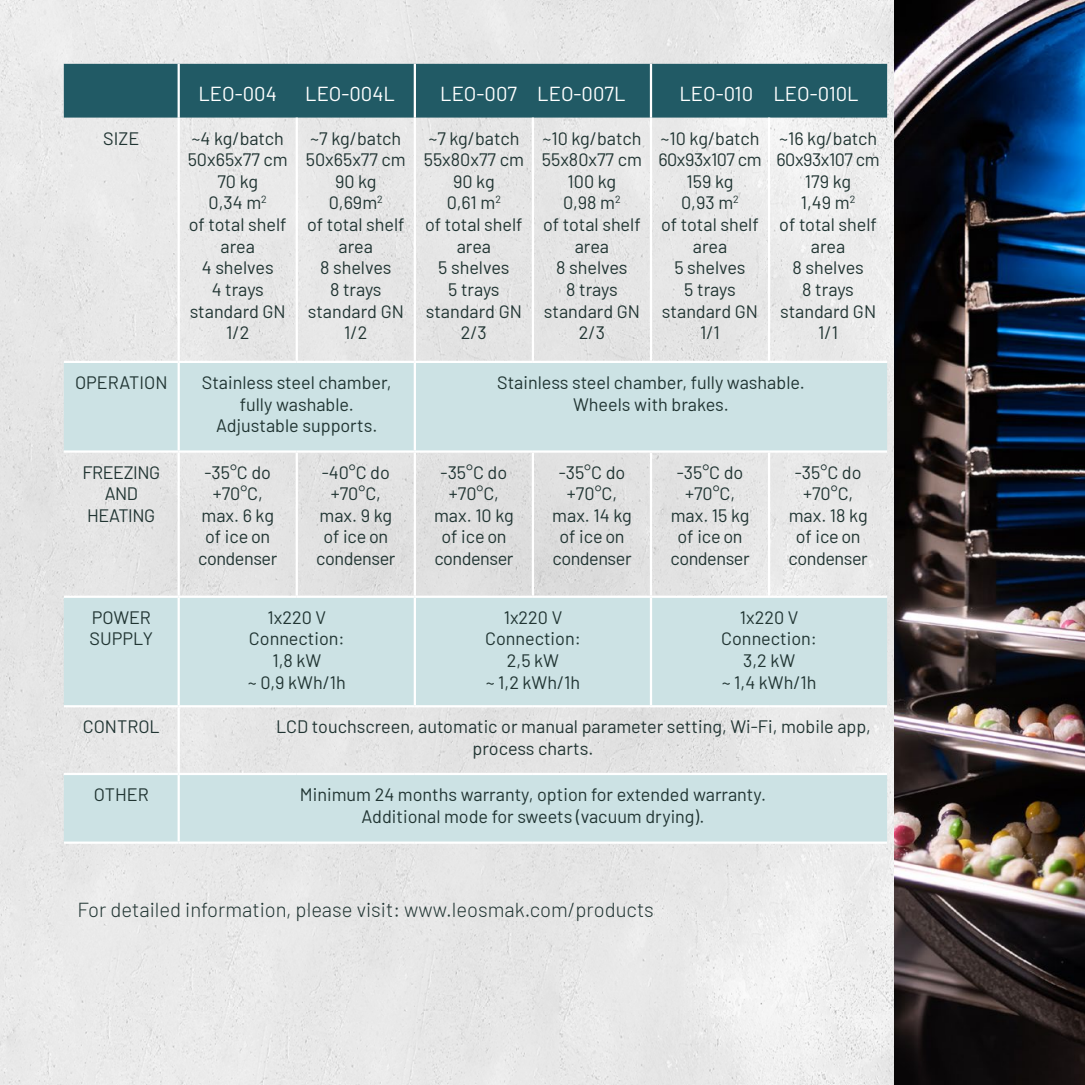
<style>
.page{position:relative;width:1085px;height:1085px;background:#fff}
.page>*{position:absolute;margin:0;border:0;box-sizing:border-box;transform-origin:0 0}
.t1{font:300 20.25px "Barlow";color:#213533}
.t2{font:20.25px "Barlow";color:#fff}
.t3{font:18px/21.6px "Barlow";color:#213533;text-align:center}
.t4{font:18px/21.6px "Barlow";letter-spacing:-.02em;color:#213533;text-align:center}
.t5{font:18px/21.6px "Barlow";letter-spacing:-.025em;color:#213533;text-align:center}
</style>
<div class="page">
<img style="left:0;top:0;width:894px;height:1084px">
<img style="left:894px;top:0;width:190px;height:1084px">
<div style="left:64px;top:64px;width:823px;height:54px;background:#215a65"></div>
<div style="left:64px;top:363px;width:823px;height:87px;background:#cce2e4"></div>
<svg style="left:64px;top:597px;width:823px;height:244px;background:#d3e2e4"></svg>
<hr style="left:177px;top:64px;width:3px;height:54px;background:#fff">
<hr style="left:413px;top:64px;width:3px;height:54px;background:#fff">
<hr style="left:649px;top:64px;width:3px;height:54px;background:#fff">
<hr style="left:177px;top:118px;width:3px;height:243px;background:#fff">
<hr style="left:295px;top:118px;width:3px;height:243px;background:#fff">
<hr style="left:413px;top:118px;width:3px;height:243px;background:#fff">
<hr style="left:531px;top:118px;width:3px;height:243px;background:#fff">
<hr style="left:649px;top:118px;width:3px;height:243px;background:#fff">
<hr style="left:64px;top:361px;width:115px;height:2px;background:#fff">
<hr style="left:179px;top:361px;width:118px;height:2px;background:#fff">
<hr style="left:177px;top:363px;width:3px;height:87px;background:#fff">
<hr style="left:297px;top:361px;width:118px;height:2px;background:#fff">
<hr style="left:415px;top:361px;width:118px;height:2px;background:#fff">
<hr style="left:413px;top:363px;width:3px;height:87px;background:#fff">
<hr style="left:533px;top:361px;width:118px;height:2px;background:#fff">
<hr style="left:651px;top:361px;width:118px;height:2px;background:#fff">
<hr style="left:769px;top:361px;width:118px;height:2px;background:#fff">
<hr style="left:64px;top:450px;width:115px;height:2px;background:#fff">
<hr style="left:179px;top:450px;width:118px;height:2px;background:#fff">
<hr style="left:177px;top:452px;width:3px;height:143px;background:#fff">
<hr style="left:297px;top:450px;width:118px;height:2px;background:#fff">
<hr style="left:295px;top:452px;width:3px;height:143px;background:#fff">
<hr style="left:415px;top:450px;width:118px;height:2px;background:#fff">
<hr style="left:413px;top:452px;width:3px;height:143px;background:#fff">
<hr style="left:533px;top:450px;width:118px;height:2px;background:#fff">
<hr style="left:531px;top:452px;width:3px;height:143px;background:#fff">
<hr style="left:651px;top:450px;width:118px;height:2px;background:#fff">
<hr style="left:649px;top:452px;width:3px;height:143px;background:#fff">
<hr style="left:769px;top:450px;width:118px;height:2px;background:#fff">
<hr style="left:64px;top:595px;width:115px;height:2px;background:#fff">
<hr style="left:179px;top:595px;width:118px;height:2px;background:#fff">
<hr style="left:177px;top:597px;width:3px;height:108px;background:#fff">
<hr style="left:297px;top:595px;width:118px;height:2px;background:#fff">
<hr style="left:415px;top:595px;width:118px;height:2px;background:#fff">
<hr style="left:413px;top:597px;width:3px;height:108px;background:#fff">
<hr style="left:533px;top:595px;width:118px;height:2px;background:#fff">
<hr style="left:651px;top:595px;width:118px;height:2px;background:#fff">
<hr style="left:649px;top:597px;width:3px;height:108px;background:#fff">
<hr style="left:769px;top:595px;width:118px;height:2px;background:#fff">
<hr style="left:64px;top:705px;width:115px;height:2px;background:#fff">
<hr style="left:179px;top:705px;width:118px;height:2px;background:#fff">
<hr style="left:177px;top:707px;width:3px;height:65px;background:#fff">
<hr style="left:297px;top:705px;width:118px;height:2px;background:#fff">
<hr style="left:415px;top:705px;width:118px;height:2px;background:#fff">
<hr style="left:533px;top:705px;width:118px;height:2px;background:#fff">
<hr style="left:651px;top:705px;width:118px;height:2px;background:#fff">
<hr style="left:769px;top:705px;width:118px;height:2px;background:#fff">
<hr style="left:64px;top:772px;width:115px;height:3px;background:#fff">
<hr style="left:179px;top:772px;width:118px;height:3px;background:#fff">
<hr style="left:177px;top:775px;width:3px;height:66px;background:#fff">
<hr style="left:297px;top:772px;width:118px;height:3px;background:#fff">
<hr style="left:415px;top:772px;width:118px;height:3px;background:#fff">
<hr style="left:533px;top:772px;width:118px;height:3px;background:#fff">
<hr style="left:651px;top:772px;width:118px;height:3px;background:#fff">
<hr style="left:769px;top:772px;width:118px;height:3px;background:#fff">
<hr style="left:64px;top:841px;width:115px;height:2px;background:#fff">
<hr style="left:179px;top:841px;width:118px;height:2px;background:#fff">
<hr style="left:297px;top:841px;width:118px;height:2px;background:#fff">
<hr style="left:415px;top:841px;width:118px;height:2px;background:#fff">
<hr style="left:533px;top:841px;width:118px;height:2px;background:#fff">
<hr style="left:651px;top:841px;width:118px;height:2px;background:#fff">
<hr style="left:769px;top:841px;width:118px;height:2px;background:#fff">
<hr style="left:767px;top:118px;width:3px;height:243px;background:#fff">
<hr style="left:767px;top:452px;width:3px;height:143px;background:#fff">
<p class="t2" style="left:198px;top:79px;width:80px">LEO-004</p>
<p class="t2" style="left:305px;top:79px;width:91px">LEO-004L</p>
<p class="t2" style="left:440px;top:79px;width:187px">LEO-007 LEO-007L</p>
<p class="t2" style="left:679px;top:79px;width:181px">LEO-010 LEO-010L</p>
<p class="t3" style="left:103px;top:126px;width:37px">SIZE</p>
<p class="t3" style="left:188px;top:126px;width:101px">~4 kg/batch<br>50x65x77 cm<br>70 kg<br>0,34 m<sup>2<br></sup>of total shelf area<br>4 shelves<br>4 trays standard GN<br>1/2</p>
<p class="t3" style="left:306px;top:126px;width:101px">~7 kg/batch<br>50x65x77 cm<br>90 kg<br>0,69m<sup>2<br></sup>of total shelf area<br>8 shelves<br>8 trays standard GN<br>1/2</p>
<p class="t3" style="left:424px;top:126px;width:102px">~7 kg/batch<br>55x80x77 cm<br>90 kg<br>0,61 m<sup>2<br></sup>of total shelf area<br>5 shelves<br>5 trays standard GN<br>2/3</p>
<p class="t3" style="left:541px;top:126px;width:102px">~10 kg/batch<br>55x80x77 cm<br>100 kg<br>0,98 m<sup>2<br></sup>of total shelf area<br>8 shelves<br>8 trays standard GN<br>2/3</p>
<p class="t3" style="left:658px;top:126px;width:105px">~10 kg/batch<br>60x93x107 cm<br>159 kg<br>0,93 m<sup>2<br></sup>of total shelf area<br>5 shelves<br>5 trays standard GN<br>1/1</p>
<p class="t3" style="left:776px;top:126px;width:105px">~16 kg/batch<br>60x93x107 cm<br>179 kg<br>1,49 m<sup>2<br></sup>of total shelf area<br>8 shelves<br>8 trays standard GN<br>1/1</p>
<p class="t3" style="left:75px;top:370px;width:94px">OPERATION</p>
<p class="t3" style="left:202px;top:370px;width:191px">Stainless steel chamber, fully washable.<br>Adjustable supports.</p>
<p class="t3" style="left:497px;top:370px;width:309px">Stainless steel chamber, fully washable.<br>Wheels with brakes.</p>
<p class="t5" style="left:82px;top:460px;width:79px">FREEZING<br>AND<br>HEATING</p>
<p class="t4" style="left:198px;top:460px;width:81px">-35°C do +70°C, max. 6 kg of ice on condenser</p>
<p class="t4" style="left:316px;top:460px;width:81px">-40°C do +70°C, max. 9 kg of ice on condenser</p>
<p class="t3" style="left:434px;top:460px;width:81px">-35°C do +70°C, max. 10 kg of ice on condenser</p>
<p class="t3" style="left:552px;top:460px;width:81px">-35°C do +70°C, max. 14 kg of ice on condenser</p>
<p class="t3" style="left:670px;top:460px;width:81px">-35°C do +70°C, max. 15 kg of ice on condenser</p>
<p class="t3" style="left:788px;top:460px;width:81px">-35°C do +70°C, max. 18 kg of ice on condenser</p>
<p class="t3" style="left:89px;top:605px;width:65px;text-align:left">POWER<br>SUPPLY</p>
<p class="t3" style="left:248px;top:605px;width:100px">1x220 V<br>Connection:<br>1,8 kW<br>~ 0,9 kWh/1h</p>
<p class="t3" style="left:485px;top:605px;width:97px">1x220 V<br>Connection:<br>2,5 kW<br>~ 1,2 kWh/1h</p>
<p class="t3" style="left:721px;top:605px;width:97px">1x220 V<br>Connection:<br>3,2 kW<br>~ 1,4 kWh/1h</p>
<p class="t3" style="left:83px;top:714px;width:78px">CONTROL</p>
<p class="t3" style="left:472px;top:714px;width:400px;text-align:left;text-indent:-196px">LCD touchscreen, automatic or manual parameter setting, Wi-Fi, mobile app, process charts.</p>
<p class="t3" style="left:94px;top:782px;width:56px">OTHER</p>
<p class="t3" style="left:300px;top:782px;width:467px">Minimum 24 months warranty, option for extended warranty.<br>Additional mode for sweets (vacuum drying).</p>
<p class="t1" style="left:77px;top:895px;width:578px">For detailed information, please visit: www.leosmak.com/products</p>
</div>
